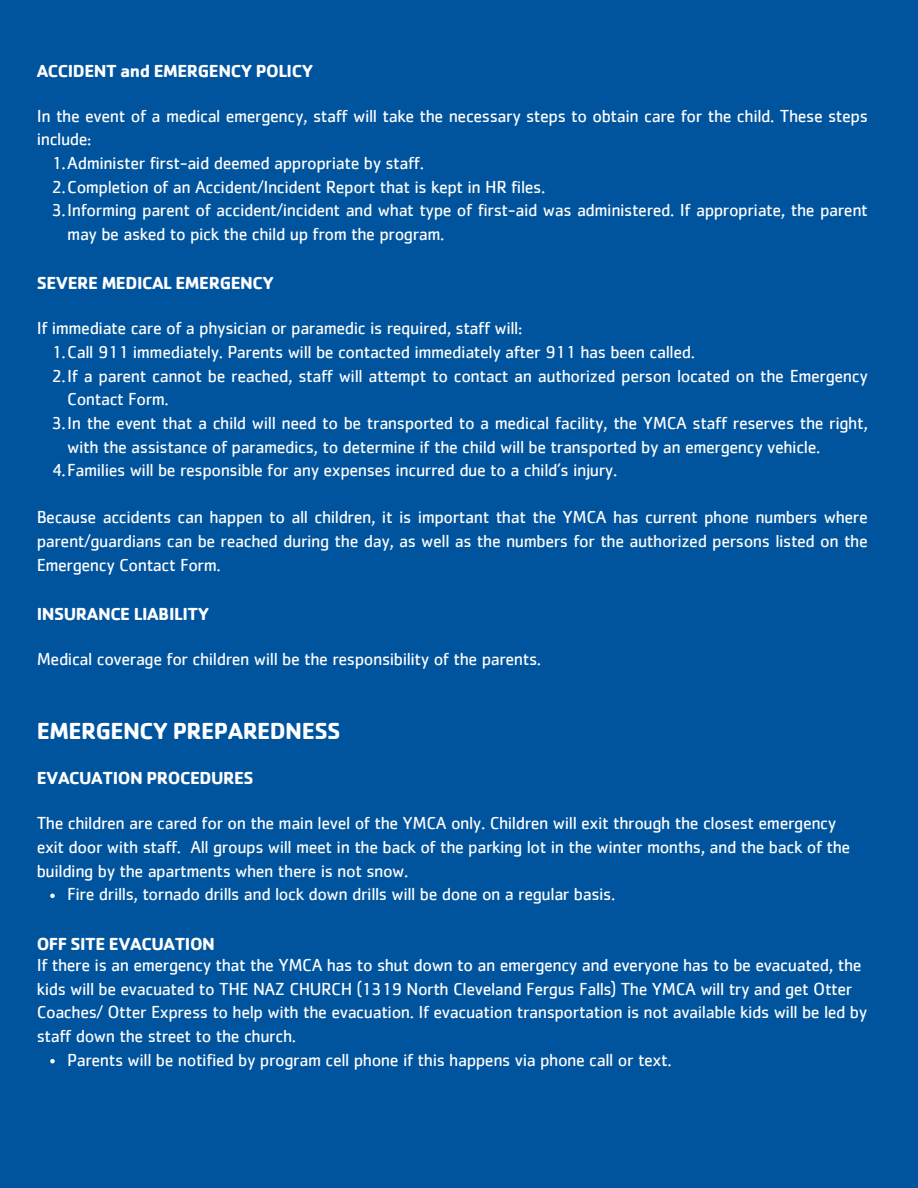
<style>
.page{position:relative;width:918px;height:1188px;background:#00549e}
.page>*{position:absolute;margin:0;border:0;box-sizing:border-box;transform-origin:0 0}
.t1{font:700 24px "Cachet";letter-spacing:-.025em;color:#fff}
.t2{font:18px/23.7px "Cachet";letter-spacing:-.025em;color:#fff}
.t3{font:700 18px "Cachet";letter-spacing:-.025em;color:#fff}
</style>
<div class="page">
<svg style="left:50px;top:894px;width:5px;height:4px"></svg>
<svg style="left:50px;top:1059px;width:5px;height:4px"></svg>
<p class="t3" style="left:37px;top:59px;width:278px">ACCIDENT and EMERGENCY POLICY</p>
<p class="t2" style="left:37px;top:105px;width:833px">In the event of a medical emergency, staff will take the necessary steps to obtain care for the child. These steps include:</p>
<p class="t2" style="left:52px;top:152px;width:374px">1.Administer first-aid deemed appropriate by staff.</p>
<p class="t2" style="left:52px;top:176px;width:495px">2.Completion of an Accident/Incident Report that is kept in HR files.</p>
<p class="t2" style="left:67px;top:199px;width:802px;text-indent:-16px">3.Informing parent of accident/incident and what type of first-aid was administered. If appropriate, the parent may be asked to pick the child up from the program.</p>
<p class="t3" style="left:37px;top:272px;width:239px">SEVERE MEDICAL EMERGENCY</p>
<p class="t2" style="left:37px;top:317px;width:487px">If immediate care of a physician or paramedic is required, staff will:</p>
<p class="t2" style="left:52px;top:341px;width:645px">1.Call 911 immediately. Parents will be contacted immediately after 911 has been called.</p>
<p class="t2" style="left:67px;top:365px;width:802px;text-indent:-16px">2.If a parent cannot be reached, staff will attempt to contact an authorized person located on the Emergency<br>Contact Form.</p>
<p class="t2" style="left:67px;top:412px;width:802px;text-indent:-16px">3.In the event that a child will need to be transported to a medical facility, the YMCA staff reserves the right, with the assistance of paramedics, to determine if the child will be transported by an emergency vehicle.</p>
<p class="t2" style="left:52px;top:459px;width:567px">4.Families will be responsible for any expenses incurred due to a child’s injury.</p>
<p class="t2" style="left:37px;top:506px;width:833px;text-align:justify">Because accidents can happen to all children, it is important that the YMCA has current phone numbers where parent/guardians can be reached during the day, as well as the numbers for the authorized persons listed on the Emergency Contact Form.</p>
<p class="t3" style="left:37px;top:602px;width:174px">INSURANCE LIABILITY</p>
<p class="t2" style="left:37px;top:648px;width:506px">Medical coverage for children will be the responsibility of the parents.</p>
<p class="t1" style="left:37px;top:716px;width:305px">EMERGENCY PREPAREDNESS</p>
<p class="t3" style="left:37px;top:767px;width:218px">EVACUATION PROCEDURES</p>
<p class="t2" style="left:37px;top:812px;width:815px">The children are cared for on the main level of the YMCA only. Children will exit through the closest emergency exit door with staff. All groups will meet in the back of the parking lot in the winter months, and the back of the building by the apartments when there is not snow.</p>
<p class="t2" style="left:67px;top:883px;width:549px">Fire drills, tornado drills and lock down drills will be done on a regular basis.</p>
<p class="t3" style="left:37px;top:932px;width:180px">OFF SITE EVACUATION</p>
<p class="t2" style="left:37px;top:954px;width:832px">If there is an emergency that the YMCA has to shut down to an emergency and everyone has to be evacuated, the kids will be evacuated to THE NAZ CHURCH (1319 North Cleveland Fergus Falls) The YMCA will try and get Otter Coaches/ Otter Express to help with the evacuation. If evacuation transportation is not available kids will be led by staff down the street to the church.</p>
<p class="t2" style="left:67px;top:1049px;width:606px">Parents will be notified by program cell phone if this happens via phone call or text.</p>
</div>
